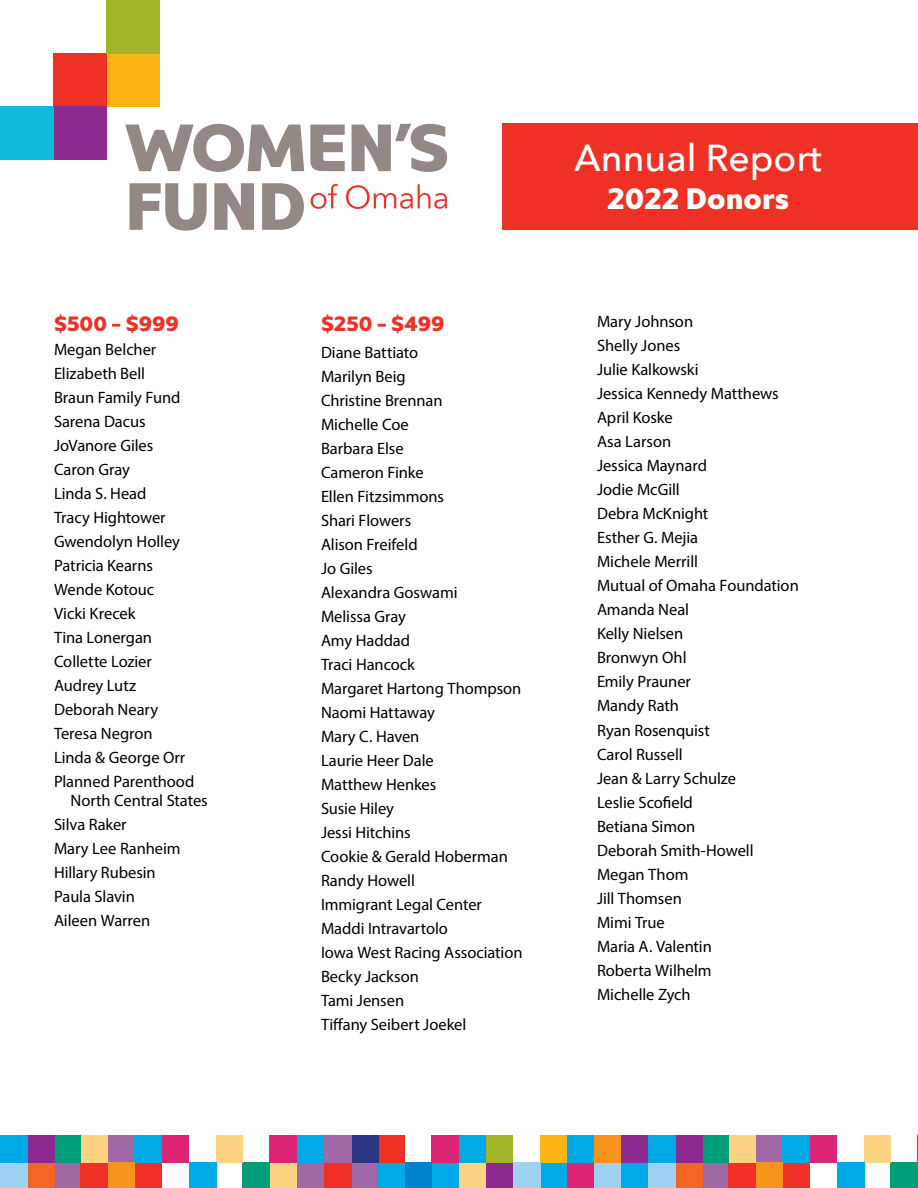
<style>
.page{position:relative;width:918px;height:1188px;background:#fff}
.page>*{position:absolute;margin:0;border:0;box-sizing:border-box;transform-origin:0 0}
.t1{font:500 37.5px "Avenir Next";color:#fff}
.t2{font:900 30px "Kyrial Display Pro";color:#fff}
.t3{font:900 21px "Kyrial Display Pro";color:#ee3124}
.t4{font:16.5px/24px "Myriad Pro";letter-spacing:-.005em;color:#000}
</style>
<div class="page">
<div style="left:108px;top:1135px;width:27px;height:27px;background:#a069a5"></div>
<div style="left:54px;top:1162px;width:27px;height:26px;background:#a069a5"></div>
<div style="left:351px;top:1162px;width:27px;height:26px;background:#a069a5"></div>
<div style="left:621px;top:1162px;width:27px;height:26px;background:#00aae7"></div>
<div style="left:621px;top:1135px;width:27px;height:27px;background:#8d2a90"></div>
<div style="left:594px;top:1162px;width:27px;height:26px;background:#9ed2f1"></div>
<div style="left:594px;top:1135px;width:27px;height:27px;background:#f7941e"></div>
<div style="left:567px;top:1162px;width:27px;height:26px;background:#de2475"></div>
<div style="left:567px;top:1135px;width:27px;height:27px;background:#00aae7"></div>
<div style="left:540px;top:1162px;width:27px;height:26px;background:#00aae7"></div>
<div style="left:540px;top:1135px;width:27px;height:27px;background:#fcb515"></div>
<div style="left:513px;top:1162px;width:27px;height:26px;background:#9ed2f1"></div>
<div style="left:486px;top:1162px;width:27px;height:26px;background:#8d2a90"></div>
<div style="left:486px;top:1135px;width:27px;height:27px;background:#a2b427"></div>
<div style="left:459px;top:1162px;width:27px;height:26px;background:#fbd381"></div>
<div style="left:459px;top:1135px;width:27px;height:27px;background:#00aae7"></div>
<div style="left:432px;top:1162px;width:27px;height:26px;background:#00aae7"></div>
<div style="left:432px;top:1135px;width:27px;height:27px;background:#de2475"></div>
<div style="left:405px;top:1162px;width:27px;height:26px;background:#0083ca"></div>
<div style="left:378px;top:1162px;width:27px;height:26px;background:#00aae7"></div>
<div style="left:378px;top:1135px;width:27px;height:27px;background:#ee3124"></div>
<div style="left:351px;top:1135px;width:27px;height:27px;background:#2c3682"></div>
<div style="left:324px;top:1162px;width:27px;height:26px;background:#ee3124"></div>
<div style="left:324px;top:1135px;width:27px;height:27px;background:#a069a5"></div>
<div style="left:297px;top:1162px;width:27px;height:26px;background:#a069a5"></div>
<div style="left:297px;top:1135px;width:27px;height:27px;background:#00aae7"></div>
<div style="left:270px;top:1162px;width:27px;height:26px;background:#fbd381"></div>
<div style="left:270px;top:1135px;width:27px;height:27px;background:#de2475"></div>
<div style="left:243px;top:1162px;width:27px;height:26px;background:#009e79"></div>
<div style="left:216px;top:1135px;width:27px;height:27px;background:#fbd381"></div>
<div style="left:189px;top:1162px;width:27px;height:26px;background:#00aae7"></div>
<div style="left:162px;top:1135px;width:27px;height:27px;background:#de2475"></div>
<div style="left:135px;top:1162px;width:27px;height:26px;background:#ee3124"></div>
<div style="left:135px;top:1135px;width:27px;height:27px;background:#00aae7"></div>
<div style="left:108px;top:1162px;width:27px;height:26px;background:#f7941e"></div>
<div style="left:81px;top:1162px;width:27px;height:26px;background:#ee3124"></div>
<div style="left:81px;top:1135px;width:27px;height:27px;background:#fbd381"></div>
<div style="left:54px;top:1135px;width:27px;height:27px;background:#009e79"></div>
<div style="left:27px;top:1162px;width:27px;height:26px;background:#f26522"></div>
<div style="left:27px;top:1135px;width:27px;height:27px;background:#8d2a90"></div>
<div style="left:0;top:1162px;width:27px;height:26px;background:#9ed2f1"></div>
<div style="left:0;top:1135px;width:27px;height:27px;background:#00aae7"></div>
<div style="left:756px;top:1135px;width:27px;height:27px;background:#a069a5"></div>
<div style="left:702px;top:1162px;width:27px;height:26px;background:#a069a5"></div>
<div style="left:891px;top:1162px;width:27px;height:26px;background:#009e79"></div>
<div style="left:864px;top:1135px;width:27px;height:27px;background:#fbd381"></div>
<div style="left:837px;top:1162px;width:27px;height:26px;background:#00aae7"></div>
<div style="left:810px;top:1135px;width:27px;height:27px;background:#de2475"></div>
<div style="left:783px;top:1162px;width:27px;height:26px;background:#ee3124"></div>
<div style="left:783px;top:1135px;width:27px;height:27px;background:#00aae7"></div>
<div style="left:756px;top:1162px;width:27px;height:26px;background:#f7941e"></div>
<div style="left:729px;top:1162px;width:27px;height:26px;background:#ee3124"></div>
<div style="left:729px;top:1135px;width:27px;height:27px;background:#fbd381"></div>
<div style="left:702px;top:1135px;width:27px;height:27px;background:#009e79"></div>
<div style="left:675px;top:1162px;width:27px;height:26px;background:#f26522"></div>
<div style="left:675px;top:1135px;width:27px;height:27px;background:#8d2a90"></div>
<div style="left:648px;top:1162px;width:27px;height:26px;background:#9ed2f1"></div>
<div style="left:648px;top:1135px;width:27px;height:27px;background:#00aae7"></div>
<div style="left:502px;top:123px;width:416px;height:107px;background:#ee3124"></div>
<div style="left:106px;top:53px;width:54px;height:53px;background:#fcb515"></div>
<div style="left:53px;top:53px;width:53px;height:53px;background:#ee3124"></div>
<div style="left:53px;top:106px;width:53px;height:54px;background:#8d2a90"></div>
<div style="left:0;top:106px;width:53px;height:54px;background:#10badc"></div>
<div style="left:106px;top:0;width:54px;height:53px;background:#a2b427"></div>
<svg style="left:311px;top:184px;width:27px;height:25px"></svg>
<svg style="left:346px;top:184px;width:101px;height:25px"></svg>
<svg style="left:125px;top:124px;width:179px;height:48px"></svg>
<svg style="left:310px;top:125px;width:35px;height:46px"></svg>
<svg style="left:352px;top:124px;width:95px;height:48px"></svg>
<svg style="left:130px;top:183px;width:77px;height:48px"></svg>
<svg style="left:214px;top:183px;width:40px;height:47px"></svg>
<svg style="left:262px;top:183px;width:42px;height:47px"></svg>
<p class="t3" style="left:54px;top:307px;width:127px">$500 - $999</p>
<p class="t4" style="left:54px;top:337px;width:142px">Megan Belcher<br>Elizabeth Bell<br>Braun Family Fund<br>Sarena Dacus<br>JoVanore Giles<br>Caron Gray<br>Linda S. Head<br>Tracy Hightower<br>Gwendolyn Holley<br>Patricia Kearns<br>Wende Kotouc<br>Vicki Krecek<br>Tina Lonergan<br>Collette Lozier<br>Audrey Lutz<br>Deborah Neary<br>Teresa Negron<br>Linda &amp; George Orr<br>Planned Parenthood</p>
<p class="t4" style="left:54px;top:789px;width:155px;text-indent:16px">North Central States<br>Silva Raker<br>Mary Lee Ranheim<br>Hillary Rubesin<br>Paula Slavin<br>Aileen Warren</p>
<p class="t3" style="left:321px;top:307px;width:125px">$250 - $499</p>
<p class="t4" style="left:321px;top:340px;width:203px">Diane Battiato<br>Marilyn Beig<br>Christine Brennan<br>Michelle Coe<br>Barbara Else<br>Cameron Finke<br>Ellen Fitzsimmons<br>Shari Flowers<br>Alison Freifeld<br>Jo Giles<br>Alexandra Goswami<br>Melissa Gray<br>Amy Haddad<br>Traci Hancock<br>Margaret Hartong Thompson<br>Naomi Hattaway<br>Mary C. Haven<br>Laurie Heer Dale<br>Matthew Henkes<br>Susie Hiley<br>Jessi Hitchins<br>Cookie &amp; Gerald Hoberman<br>Randy Howell<br>Immigrant Legal Center<br>Maddi Intravartolo<br>Iowa West Racing Association<br>Becky Jackson<br>Tami Jensen<br>Tiffany Seibert Joekel</p>
<h1 class="t1" style="left:574px;top:126px;width:249px">Annual Report</h1>
<h2 class="t2" style="left:607px;top:175px;width:184px">2022 Donors</h2>
<p class="t4" style="left:597px;top:310px;width:203px">Mary Johnson<br>Shelly Jones<br>Julie Kalkowski<br>Jessica Kennedy Matthews<br>April Koske<br>Asa Larson<br>Jessica Maynard<br>Jodie McGill<br>Debra McKnight<br>Esther G. Mejia<br>Michele Merrill<br>Mutual of Omaha Foundation<br>Amanda Neal<br>Kelly Nielsen<br>Bronwyn Ohl<br>Emily Prauner<br>Mandy Rath<br>Ryan Rosenquist<br>Carol Russell<br>Jean &amp; Larry Schulze<br>Leslie Scofield<br>Betiana Simon<br>Deborah Smith-Howell<br>Megan Thom<br>Jill Thomsen<br>Mimi True<br>Maria A. Valentin<br>Roberta Wilhelm<br>Michelle Zych</p>
</div>
